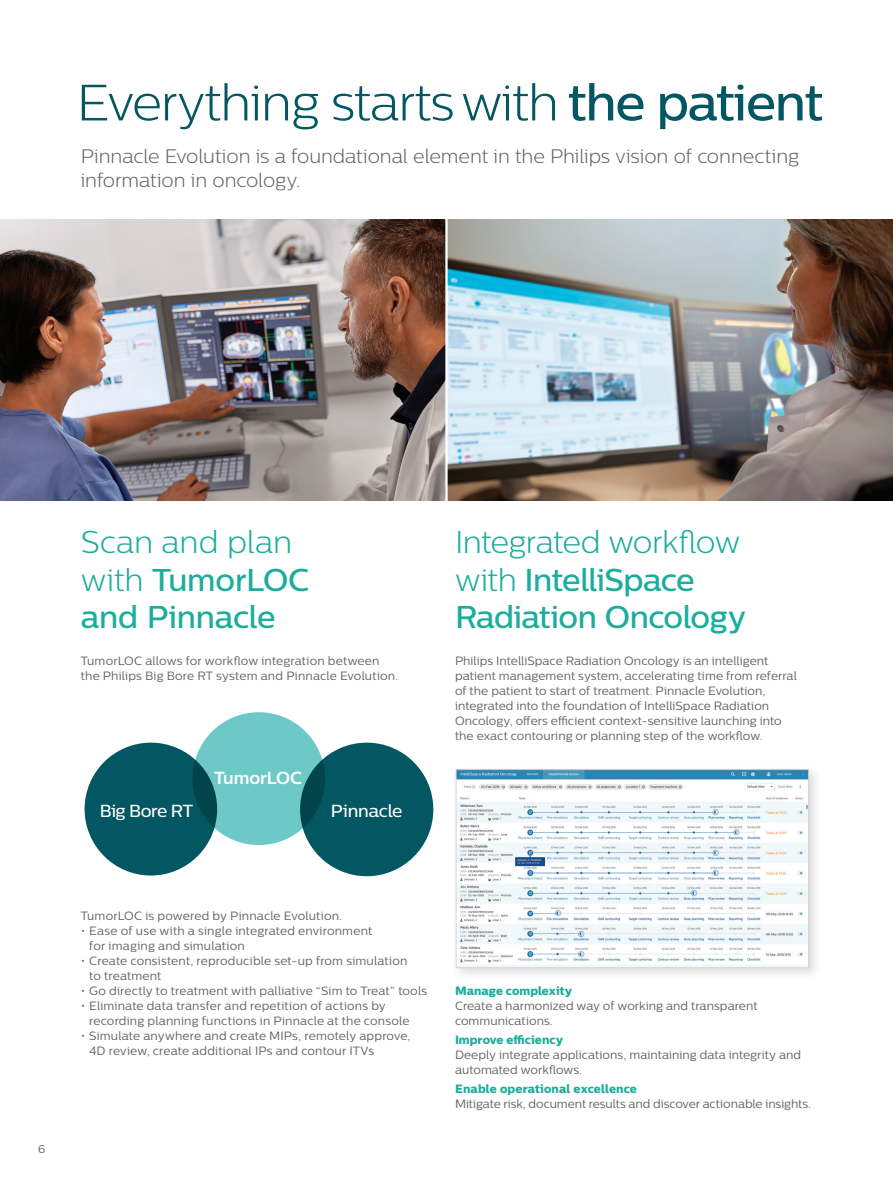
<style>
.page{position:relative;width:893px;height:1188px;background:#fff}
.page>*{position:absolute;margin:0;border:0;box-sizing:border-box;transform-origin:0 0}
._0_Cover_Head_51_5_p{font:300 51px "Centrale Sans";letter-spacing:-.025em;color:#035762}
._01_Body_Copy{font:500 31.5px/37.5px "Centrale Sans";letter-spacing:-.02em;color:#1cad9c}
._03_Introduction_-gr{font:300 19.5px/24px "Centrale Sans";letter-spacing:-.005em;color:#636366}
.t1{font:500 17.4px "Centrale Sans";letter-spacing:-.02em;color:#fff}
.t2{font:700 17.4px "Centrale Sans";letter-spacing:-.005em;color:#fff}
._01_Body_Copy-2{font:12px/15px "Centrale Sans";letter-spacing:.005em;color:#636366}
._02_Body_Heading{font:12px "Centrale Sans X Bold";letter-spacing:.005em;color:#1cad9c}
._08_Caption_body_cop{font:11.25px "Centrale Sans";color:#636366}
.s1{font-weight:500}
.s2{font-weight:300}
</style>
<div class="page">
<img style="left:0;top:220px;width:445px;height:280px">
<div style="left:452px;top:765px;width:369px;height:215px;background:#231f20;opacity:.15"></div>
<img style="left:458px;top:771px;width:349px;height:195px">
<div style="left:456px;top:769px;width:353px;height:199px;border:1px solid #d1d2d4"></div>
<img style="left:448px;top:220px;width:445px;height:280px">
<div style="left:85px;top:743px;width:132px;height:133px;background:#035762;border-radius:50%"></div>
<div style="left:300px;top:743px;width:133px;height:133px;background:#035762;border-radius:50%"></div>
<svg style="left:192px;top:712px;width:133px;height:133px;background:#5db6b5"></svg>
<p class="_0_Cover_Head_51_5_p" style="left:77px;top:74px;width:748px">Everything starts with <span class="s1">the patient</span></p>
<p class="_03_Introduction_-gr" style="left:81px;top:144px;width:720px">Pinnacle Evolution is a foundational element in the Philips vision of connecting information in oncology.</p>
<p class="_01_Body_Copy" style="left:81px;top:523px;width:230px"><span class="s2">Scan and plan with</span> TumorLOC and Pinnacle</p>
<p class="_01_Body_Copy-2" style="left:81px;top:653px;width:319px">TumorLOC allows for workflow integration between the Philips Big Bore RT system and Pinnacle Evolution.</p>
<p class="t2" style="left:214px;top:766px;width:89px">TumorLOC</p>
<p class="t1" style="left:100px;top:800px;width:95px">Big Bore RT</p>
<p class="t1" style="left:331px;top:800px;width:73px">Pinnacle</p>
<p class="_01_Body_Copy" style="left:455px;top:523px;width:293px"><span class="s2">Integrated workflow with</span> IntelliSpace<br>Radiation Oncology</p>
<p class="_01_Body_Copy-2" style="left:455px;top:653px;width:343px">Philips IntelliSpace Radiation Oncology is an intelligent patient management system, accelerating time from referral of the patient to start of treatment. Pinnacle Evolution, integrated into the foundation of IntelliSpace Radiation Oncology, offers efficient context-sensitive launching into the exact contouring or planning step of the workflow.</p>
<p class="_08_Caption_body_cop" style="left:38px;top:1143px;width:9px">6</p>
<p class="_01_Body_Copy-2" style="left:81px;top:908px;width:263px">TumorLOC is powered by Pinnacle Evolution.</p>
<p class="_01_Body_Copy-2" style="left:89px;top:923px;width:284px;text-indent:-9px">• Ease of use with a single integrated environment for imaging and simulation</p>
<p class="_01_Body_Copy-2" style="left:89px;top:953px;width:320px;text-indent:-9px">• Create consistent, reproducible set-up from simulation to treatment</p>
<p class="_01_Body_Copy-2" style="left:81px;top:983px;width:348px">• Go directly to treatment with palliative “Sim to Treat” tools</p>
<p class="_01_Body_Copy-2" style="left:89px;top:998px;width:322px;text-indent:-9px">• Eliminate data transfer and repetition of actions by recording planning functions in Pinnacle at the console</p>
<p class="_01_Body_Copy-2" style="left:89px;top:1028px;width:323px;text-indent:-9px">• Simulate anywhere and create MIPs, remotely approve,<br>4D review, create additional IPs and contour ITVs</p>
<p class="_02_Body_Heading" style="left:455px;top:983px;width:119px">Manage complexity</p>
<p class="_01_Body_Copy-2" style="left:455px;top:998px;width:304px">Create a harmonized way of working and transparent communications.</p>
<p class="_02_Body_Heading" style="left:455px;top:1032px;width:110px">Improve efficiency</p>
<p class="_01_Body_Copy-2" style="left:455px;top:1047px;width:348px">Deeply integrate applications, maintaining data integrity and automated workflows.</p>
<p class="_02_Body_Heading" style="left:455px;top:1082px;width:183px">Enable operational excellence</p>
<p class="_01_Body_Copy-2" style="left:455px;top:1096px;width:358px">Mitigate risk, document results and discover actionable insights.</p>
</div>
